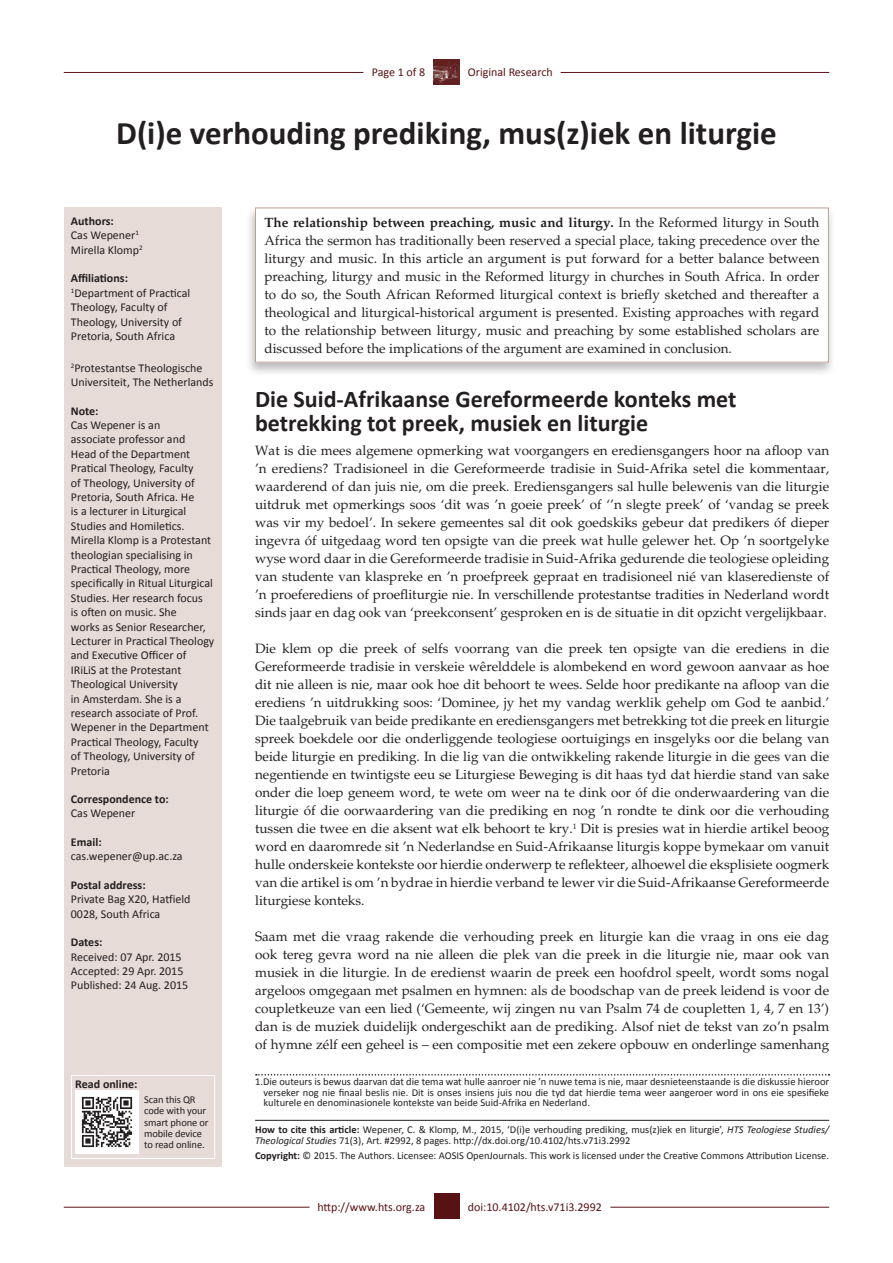
<style>
.page{position:relative;width:893px;height:1263px;background:#fff}
.page>*{position:absolute;margin:0;border:0;box-sizing:border-box;transform-origin:0 0}
.Article_Title{font:700 33px "Calibri";color:#231f20}
._1{font:700 24px/24px "Calibri";color:#231f20}
.Text{font:13.5px/18px "Palatino";color:#231f20;text-align:justify}
.Text1{font:13.5px/18px "Palatino";color:#231f20;text-align:justify}
.Abstract_Text{font:13.5px/18px "Palatino";color:#231f20;text-align:justify}
.Sidebar_text{font:12px/14.4px "Calibri";color:#231f20}
.Sidebar_head{font:700 12px "Calibri";color:#231f20}
.Sidebar_text1{font:12px/14.4px "Calibri";color:#231f20}
.RRH_Bottom{font:12px "Calibri";color:#581214}
.LRH_Bottom{font:12px "Calibri";letter-spacing:-.005em;color:#581214}
.RRH{font:12px "Calibri";color:#581214}
.LRH{font:12px "Calibri";letter-spacing:-.005em;color:#581214}
.Footnote_List_First{font:10.5px/10.5px "Calibri";color:#231f20;text-align:justify}
.Sidebar_Bottom{font:10.5px/10.5px "Calibri";color:#231f20}
.Sidebar_Bottom1{font:10.5px "Calibri";color:#231f20}
.Sidebar_text-2{font:10.5px/11.2px "Calibri";letter-spacing:-.01em;color:#231f20}
.s1{font-weight:700}
.s2{font-style:italic}
</style>
<div class="page">
<hr style="left:64px;top:1207px;width:245px;height:1px;background:#581214">
<hr style="left:610px;top:1207px;width:219px;height:1px;background:#581214">
<hr style="left:64px;top:72px;width:299px;height:1px;background:#581214">
<hr style="left:561px;top:72px;width:268px;height:1px;background:#581214">
<img style="left:434px;top:59px;width:25px;height:26px">
<div style="left:434px;top:1193px;width:25px;height:26px;background:#581214"></div>
<div style="left:65px;top:208px;width:157px;height:959px;background:#e6dbd7"></div>
<div style="left:246px;top:205px;width:590px;height:171px;background:#231f20;opacity:.3"></div>
<div style="left:255px;top:208px;width:573px;height:154px;background:#fff"></div>
<div style="left:255px;top:208px;width:574px;height:155px;border:1px solid #be9f98"></div>
<div style="left:71px;top:1075px;width:144px;height:84px;border:1px solid #fff"></div>
<img style="left:75px;top:1091px;width:63px;height:63px">
<svg style="left:256px;top:1074px;width:573px;height:1px"></svg>
<hr style="left:255px;top:1120px;width:574px;height:1px;background:#231f20">
<p class="LRH" style="left:372px;top:65px;width:55px">Page 1 of 8</p>
<p class="RRH" style="left:468px;top:65px;width:86px">Original Research</p>
<p class="Article_Title" style="left:116px;top:112px;width:662px">D(i)e verhouding prediking, mus(z)iek en liturgie</p>
<p class="Sidebar_head" style="left:71px;top:214px;width:44px">Authors:</p>
<p class="Sidebar_text" style="left:71px;top:228px;width:70px">Cas Wepener<sup>1</sup></p>
<p class="Sidebar_text" style="left:71px;top:242px;width:73px">Mirella Klomp<sup>2</sup></p>
<p class="Sidebar_head" style="left:71px;top:271px;width:59px">Affiliations:</p>
<p class="Sidebar_text" style="left:71px;top:285px;width:121px"><sup>1</sup>Department of Practical<br>Theology, Faculty of<br>Theology, University of<br>Pretoria, South Africa</p>
<p class="Sidebar_text1" style="left:71px;top:360px;width:144px"><sup>2</sup>Protestantse Theologische<br>Universiteit, The Netherlands</p>
<p class="Sidebar_head" style="left:71px;top:403px;width:29px">Note:</p>
<p class="Sidebar_text" style="left:71px;top:417px;width:145px">Cas Wepener is an<br>associate professor and<br>Head of the Department<br>Pratical Theology, Faculty<br>of Theology, University of<br>Pretoria, South Africa. He<br>is a lecturer in Liturgical<br>Studies and Homiletics.<br>Mirella Klomp is a Protestant theologian specialising in<br>Practical Theology, more specifically in Ritual Liturgical<br>Studies. Her research focus<br>is often on music. She<br>works as Senior Researcher,<br>Lecturer in Practical Theology and Executive Officer of<br>IRiLiS at the Protestant<br>Theological University<br>in Amsterdam. She is a research associate of Prof.<br>Wepener in the Department<br>Practical Theology, Faculty<br>of Theology, University of<br>Pretoria</p>
<p class="Sidebar_head" style="left:71px;top:792px;width:99px">Correspondence to:</p>
<p class="Sidebar_text" style="left:71px;top:806px;width:66px">Cas Wepener</p>
<p class="Sidebar_head" style="left:71px;top:834px;width:32px">Email:</p>
<p class="Sidebar_text" style="left:71px;top:849px;width:113px">cas.wepener@up.ac.za</p>
<p class="Sidebar_head" style="left:71px;top:877px;width:76px">Postal address:</p>
<p class="Sidebar_text" style="left:71px;top:891px;width:121px">Private Bag X20, Hatfield<br>0028, South Africa</p>
<p class="Sidebar_head" style="left:71px;top:935px;width:33px">Dates:</p>
<p class="Sidebar_text" style="left:71px;top:949px;width:112px">Received: 07 Apr. 2015</p>
<p class="Sidebar_text" style="left:71px;top:963px;width:114px">Accepted: 29 Apr. 2015</p>
<p class="Sidebar_text" style="left:71px;top:978px;width:119px">Published: 24 Aug. 2015</p>
<p class="Sidebar_head" style="left:75px;top:1077px;width:64px">Read online:</p>
<p class="Sidebar_text-2" style="left:144px;top:1093px;width:66px">Scan this QR code with your smart phone or mobile device to read online.</p>
<p class="Abstract_Text" style="left:264px;top:214px;width:557px"><span class="s1">The relationship between preaching, music and liturgy.</span> In the Reformed liturgy in South Africa the sermon has traditionally been reserved a special place, taking precedence over the liturgy and music. In this article an argument is put forward for a better balance between preaching, liturgy and music in the Reformed liturgy in churches in South Africa. In order to do so, the South African Reformed liturgical context is briefly sketched and thereafter a theological and liturgical-historical argument is presented. Existing approaches with regard to the relationship between liturgy, music and preaching by some established scholars are discussed before the implications of the argument are examined in conclusion.</p>
<p class="_1" style="left:255px;top:386px;width:483px">Die Suid-Afrikaanse Gereformeerde konteks met betrekking tot preek, musiek en liturgie</p>
<p class="Text1" style="left:255px;top:442px;width:576px">Wat is die mees algemene opmerking wat voorgangers en erediensgangers hoor na afloop van ’n erediens? Tradisioneel in die Gereformeerde tradisie in Suid-Afrika setel die kommentaar, waarderend of dan juis nie, om die preek. Erediensgangers sal hulle belewenis van die liturgie uitdruk met opmerkings soos ‘dit was ’n goeie preek’ of ‘’n slegte preek’ of ‘vandag se preek was vir my bedoel’. In sekere gemeentes sal dit ook goedskiks gebeur dat predikers óf dieper ingevra óf uitgedaag word ten opsigte van die preek wat hulle gelewer het. Op ’n soortgelyke wyse word daar in die Gereformeerde tradisie in Suid-Afrika gedurende die teologiese opleiding van studente van klaspreke en ’n proefpreek gepraat en tradisioneel nié van klaseredienste of ’n proeferediens of proefliturgie nie. In verschillende protestantse tradities in Nederland wordt sinds jaar en dag ook van ‘preekconsent’ gesproken en is de situatie in dit opzicht vergelijkbaar.</p>
<p class="Text" style="left:255px;top:640px;width:576px">Die klem op die preek of selfs voorrang van die preek ten opsigte van die erediens in die Gereformeerde tradisie in verskeie wêrelddele is alombekend en word gewoon aanvaar as hoe dit nie alleen is nie, maar ook hoe dit behoort te wees. Selde hoor predikante na afloop van die erediens ’n uitdrukking soos: ‘Dominee, jy het my vandag werklik gehelp om God te aanbid.’ Die taalgebruik van beide predikante en erediensgangers met betrekking tot die preek en liturgie spreek boekdele oor die onderliggende teologiese oortuigings en insgelyks oor die belang van beide liturgie en prediking. In die lig van die ontwikkeling rakende liturgie in die gees van die negentiende en twintigste eeu se Liturgiese Beweging is dit haas tyd dat hierdie stand van sake onder die loep geneem word, te wete om weer na te dink oor óf die onderwaardering van die liturgie óf die oorwaardering van die prediking en nog ’n rondte te dink oor die verhouding tussen die twee en die aksent wat elk behoort te kry.<sup>1</sup> Dit is presies wat in hierdie artikel beoog word en daaromrede sit ’n Nederlandse en Suid-Afrikaanse liturgis koppe bymekaar om vanuit hulle onderskeie kontekste oor hierdie onderwerp te reflekteer, alhoewel die eksplisiete oogmerk van die artikel is om ’n bydrae in hierdie verband te lewer vir die Suid-Afrikaanse Gereformeerde liturgiese konteks.</p>
<p class="Text" style="left:255px;top:928px;width:576px">Saam met die vraag rakende die verhouding preek en liturgie kan die vraag in ons eie dag ook tereg gevra word na nie alleen die plek van die preek in die liturgie nie, maar ook van musiek in die liturgie. In de eredienst waarin de preek een hoofdrol speelt, wordt soms nogal argeloos omgegaan met psalmen en hymnen: als de boodschap van de preek leidend is voor de coupletkeuze van een lied (‘Gemeente, wij zingen nu van Psalm 74 de coupletten 1, 4, 7 en 13’) dan is de muziek duidelijk ondergeschikt aan de prediking. Alsof niet de tekst van zo’n psalm of hymne zélf een geheel is – een compositie met een zekere opbouw en onderlinge samenhang</p>
<p class="Footnote_List_First" style="left:264px;top:1076px;width:567px;text-indent:-9px">1.Die outeurs is bewus daarvan dat die tema wat hulle aanroer nie ’n nuwe tema is nie, maar desnieteenstaande is die diskussie hieroor verseker nog nie finaal beslis nie. Dit is onses insiens juis nou die tyd dat hierdie tema weer aangeroer word in ons eie spesifieke kulturele en denominasionele kontekste van beide Suid-Afrika en Nederland.</p>
<p class="Sidebar_Bottom" style="left:255px;top:1124px;width:576px"><span class="s1">How to cite this article:</span> Wepener, C. &amp; Klomp, M., 2015, ‘D(i)e verhouding prediking, mus(z)iek en liturgie’, <span class="s2">HTS Teologiese Studies/<br>Theological Studies</span> 71(3), Art. #2992, 8 pages. http://dx.doi.org/10.4102/hts.v71i3.2992</p>
<p class="Sidebar_Bottom1" style="left:255px;top:1149px;width:576px"><span class="s1">Copyright:</span> © 2015. The Authors. Licensee: AOSIS OpenJournals. This work is licensed under the Creative Commons Attribution License.</p>
<p class="LRH_Bottom" style="left:317px;top:1200px;width:109px">http://www.hts.org.za</p>
<p class="RRH_Bottom" style="left:468px;top:1200px;width:136px">doi:10.4102/hts.v71i3.2992</p>
</div>
